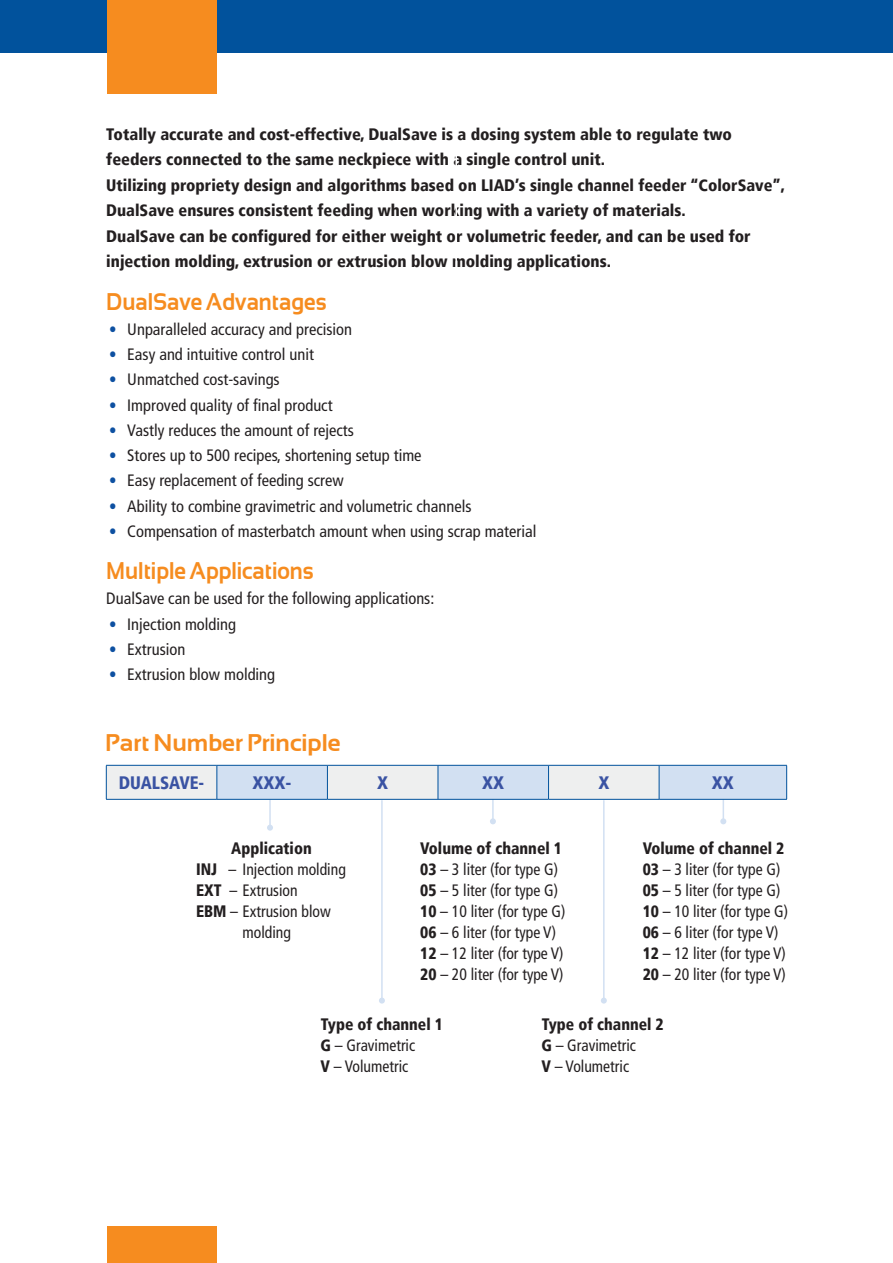
<style>
.page{position:relative;width:893px;height:1263px;background:#fff}
.page>*{position:absolute;margin:0;border:0;box-sizing:border-box;transform-origin:0 0}
.text_list{font:700 24px "Sansation";color:#f68c1f;scale:.9 1}
.subtit{font:700 24px "Sansation";color:#f68c1f}
.t1{font:900 condensed 18px "Frutiger LT";color:#3a53a3}
.t2{font:900 condensed 18px "Frutiger LT";color:#3a53a3;scale:.95 1}
.text_list-2{font:condensed 16.5px "Frutiger LT";color:#231f20}
.text{font:900 condensed 16.5px/25.5px "Frutiger LT";color:#231f20}
.Normal__Web{font:condensed 16.5px/21px "Frutiger LT";color:#231f20;text-align:center;scale:.95 1}
.Normal__Web-2{font:900 condensed 16.5px "Frutiger LT";color:#231f20;scale:.95 1}
.s1{color:#0d50a1}
.s2{font-weight:900}
</style>
<div class="page">
<div style="left:0;top:0;width:893px;height:53px;background:#01529c"></div>
<div style="left:107px;top:0;width:109px;height:94px;background:#f68c1f"></div>
<div style="left:107px;top:1227px;width:109px;height:36px;background:#f68c1f"></div>
<hr style="left:603px;top:800px;width:2px;height:200px;background:#d2e0f2">
<svg style="left:601px;top:997px;width:6px;height:6px"></svg>
<hr style="left:381px;top:800px;width:2px;height:200px;background:#d2e0f2">
<svg style="left:379px;top:998px;width:6px;height:5px"></svg>
<svg style="left:107px;top:766px;width:679px;height:65px"></svg>
<hr style="left:106px;top:765px;width:111px;height:1px;background:#01529c">
<hr style="left:106px;top:765px;width:1px;height:34px;background:#01529c">
<hr style="left:217px;top:765px;width:110px;height:1px;background:#01529c">
<hr style="left:217px;top:765px;width:1px;height:34px;background:#01529c">
<hr style="left:327px;top:765px;width:111px;height:1px;background:#01529c">
<hr style="left:327px;top:765px;width:1px;height:34px;background:#01529c">
<hr style="left:438px;top:765px;width:111px;height:1px;background:#01529c">
<hr style="left:438px;top:765px;width:1px;height:34px;background:#01529c">
<hr style="left:549px;top:765px;width:110px;height:1px;background:#01529c">
<hr style="left:548px;top:765px;width:1px;height:34px;background:#01529c">
<hr style="left:659px;top:765px;width:128px;height:1px;background:#01529c">
<hr style="left:659px;top:765px;width:1px;height:34px;background:#01529c">
<hr style="left:786px;top:765px;width:1px;height:34px;background:#01529c">
<hr style="left:106px;top:799px;width:111px;height:1px;background:#01529c">
<hr style="left:217px;top:799px;width:110px;height:1px;background:#01529c">
<hr style="left:327px;top:799px;width:111px;height:1px;background:#01529c">
<hr style="left:438px;top:799px;width:111px;height:1px;background:#01529c">
<hr style="left:549px;top:799px;width:110px;height:1px;background:#01529c">
<hr style="left:659px;top:799px;width:128px;height:1px;background:#01529c">
<p class="text" style="left:106px;top:121px;width:627px">Totally accurate and cost-effective, DualSave is a dosing system able to regulate two feeders connected to the same neckpiece with a single control unit.</p>
<p class="text" style="left:106px;top:172px;width:680px">Utilizing propriety design and algorithms based on LIAD’s single channel feeder “ColorSave”,<br>DualSave ensures consistent feeding when working with a variety of materials.</p>
<p class="text" style="left:106px;top:223px;width:646px">DualSave can be configured for either weight or volumetric feeder, and can be used for injection molding, extrusion or extrusion blow molding applications.</p>
<p class="text_list" style="left:106px;top:287px;width:246px">DualSave Advantages</p>
<p class="text_list-2" style="left:109px;top:319px;width:244px"><span class="s1">•</span> Unparalleled accuracy and precision</p>
<p class="text_list-2" style="left:109px;top:345px;width:206px"><span class="s1">•</span> Easy and intuitive control unit</p>
<p class="text_list-2" style="left:109px;top:370px;width:172px"><span class="s1">•</span> Unmatched cost-savings</p>
<p class="text_list-2" style="left:109px;top:395px;width:225px"><span class="s1">•</span> Improved quality of final product</p>
<p class="text_list-2" style="left:109px;top:420px;width:246px"><span class="s1">•</span> Vastly reduces the amount of rejects</p>
<p class="text_list-2" style="left:109px;top:446px;width:314px"><span class="s1">•</span> Stores up to 500 recipes, shortening setup time</p>
<p class="text_list-2" style="left:109px;top:471px;width:236px"><span class="s1">•</span> Easy replacement of feeding screw</p>
<p class="text_list-2" style="left:109px;top:496px;width:364px"><span class="s1">•</span> Ability to combine gravimetric and volumetric channels</p>
<p class="text_list-2" style="left:109px;top:521px;width:429px"><span class="s1">•</span> Compensation of masterbatch amount when using scrap material</p>
<p class="text_list" style="left:106px;top:557px;width:232px">Multiple Applications</p>
<p class="text_list-2" style="left:106px;top:589px;width:330px">DualSave can be used for the following applications:</p>
<p class="text_list-2" style="left:109px;top:614px;width:128px"><span class="s1">•</span> Injection molding</p>
<p class="text_list-2" style="left:109px;top:639px;width:78px"><span class="s1">•</span> Extrusion</p>
<p class="text_list-2" style="left:109px;top:665px;width:167px"><span class="s1">•</span> Extrusion blow molding</p>
<p class="subtit" style="left:105px;top:729px;width:237px">Part Number Principle</p>
<p class="t2" style="left:119px;top:772px;width:92px">DUALSAVE-</p>
<p class="t1" style="left:253px;top:772px;width:40px">XXX-</p>
<p class="t1" style="left:377px;top:772px;width:12px">X</p>
<p class="t1" style="left:482px;top:772px;width:23px">XX</p>
<p class="t1" style="left:598px;top:772px;width:12px">X</p>
<p class="t1" style="left:712px;top:772px;width:23px">XX</p>
<p class="Normal__Web-2" style="left:420px;top:838px;width:151px">Volume of channel 1</p>
<p class="Normal__Web" style="left:420px;top:858px;width:147px"><span class="s2">03</span> – 3 liter (for type G)</p>
<p class="Normal__Web" style="left:420px;top:879px;width:147px"><span class="s2">05</span> – 5 liter (for type G)</p>
<p class="Normal__Web" style="left:420px;top:900px;width:154px"><span class="s2">10</span> – 10 liter (for type G)</p>
<p class="Normal__Web" style="left:420px;top:921px;width:144px"><span class="s2">06</span> – 6 liter (for type V)</p>
<p class="Normal__Web" style="left:420px;top:942px;width:152px"><span class="s2">12</span> – 12 liter (for type V)</p>
<p class="Normal__Web" style="left:420px;top:963px;width:152px"><span class="s2">20</span> – 20 liter (for type V)</p>
<p class="Normal__Web-2" style="left:321px;top:1014px;width:130px">Type of channel 1</p>
<p class="Normal__Web" style="left:321px;top:1035px;width:101px"><span class="s2">G</span> – Gravimetric</p>
<p class="Normal__Web" style="left:321px;top:1056px;width:94px"><span class="s2">V</span> – Volumetric</p>
<p class="Normal__Web-2" style="left:643px;top:838px;width:151px">Volume of channel 2</p>
<p class="Normal__Web" style="left:643px;top:858px;width:147px"><span class="s2">03</span> – 3 liter (for type G)</p>
<p class="Normal__Web" style="left:643px;top:879px;width:147px"><span class="s2">05</span> – 5 liter (for type G)</p>
<p class="Normal__Web" style="left:643px;top:900px;width:154px"><span class="s2">10</span> – 10 liter (for type G)</p>
<p class="Normal__Web" style="left:643px;top:921px;width:144px"><span class="s2">06</span> – 6 liter (for type V)</p>
<p class="Normal__Web" style="left:643px;top:942px;width:152px"><span class="s2">12</span> – 12 liter (for type V)</p>
<p class="Normal__Web" style="left:643px;top:963px;width:152px"><span class="s2">20</span> – 20 liter (for type V)</p>
<p class="Normal__Web-2" style="left:542px;top:1014px;width:130px">Type of channel 2</p>
<p class="Normal__Web" style="left:541px;top:1035px;width:101px"><span class="s2">G</span> – Gravimetric</p>
<p class="Normal__Web" style="left:541px;top:1056px;width:94px"><span class="s2">V</span> – Volumetric</p>
<p class="Normal__Web-2" style="left:231px;top:838px;width:86px">Application</p>
<p class="Normal__Web" style="left:196px;top:858px;width:159px"><span class="s2">INJ</span> – Injection molding</p>
<p class="Normal__Web" style="left:196px;top:879px;width:109px"><span class="s2">EXT</span> – Extrusion</p>
<p class="Normal__Web" style="left:196px;top:900px;width:143px"><span class="s2">EBM</span> – Extrusion blow molding</p>
</div>
